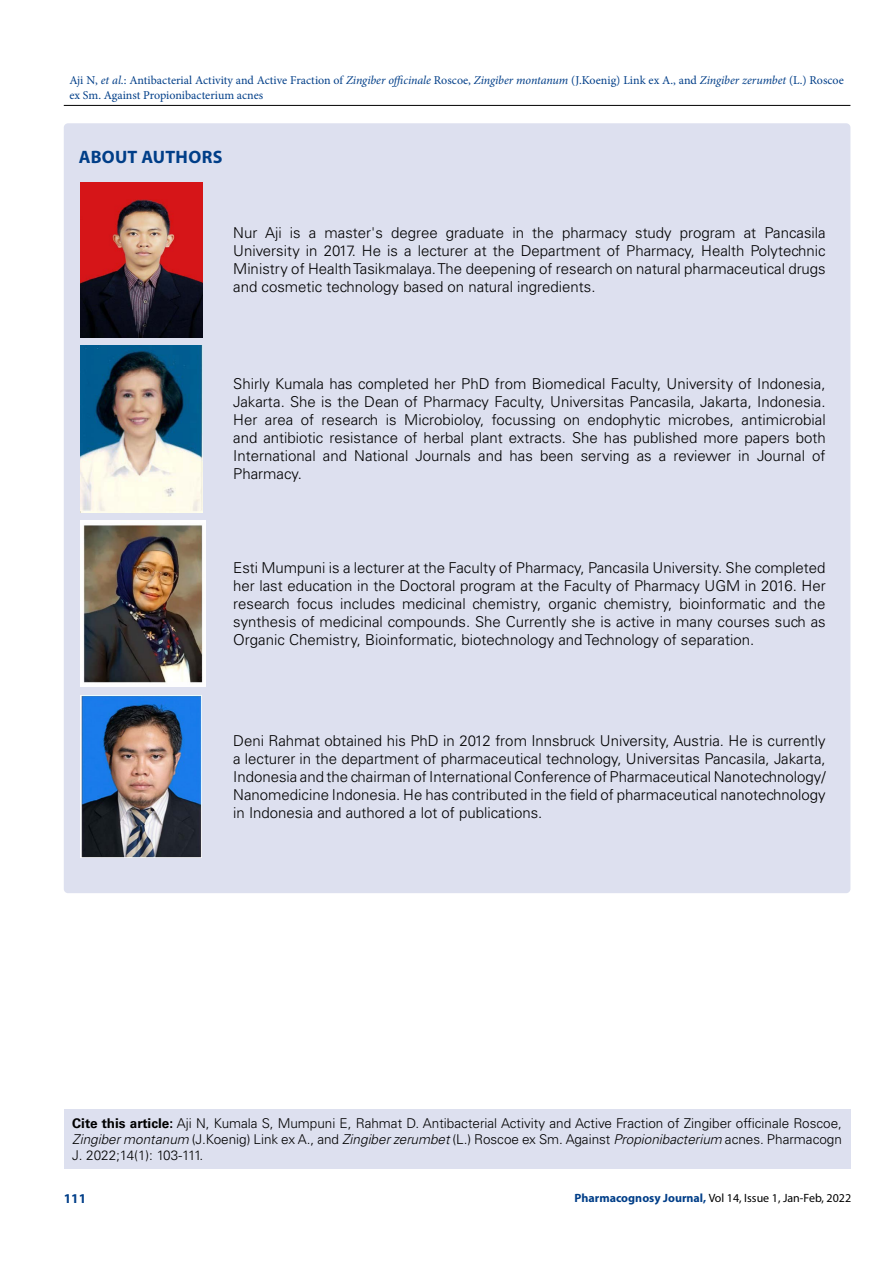
<style>
.page{position:relative;width:893px;height:1263px;background:#fff}
.page>*{position:absolute;margin:0;border:0;box-sizing:border-box;transform-origin:0 0}
.t1{font:700 18px "Myriad Pro";letter-spacing:.015em;color:#003e88}
.t2{font:300 15px/18px "Univers LT Std";color:#000;text-align:justify}
.t3{font:300 13.5px/16.2px "Univers LT Std";color:#000;text-align:justify}
.t4{font:700 13.5px "Myriad Pro";color:#003e88}
.t5{font:12px/14.4px "Minion Pro";color:#003e88}
.t6{font:12px "Myriad Pro";color:#000}
.s1{font-style:italic}
.s2{font-weight:700}
.s3{font-weight:700;color:#003e88}
</style>
<div class="page">
<hr style="left:64px;top:105px;width:786px;height:1px;background:#000">
<div style="left:64px;top:123px;width:786px;height:770px;background:#dde0ef;border-radius:4px"></div>
<div style="left:64px;top:1109px;width:786px;height:60px;background:#dde0ef"></div>
<img style="left:81px;top:182px;width:121px;height:155px">
<img style="left:81px;top:346px;width:121px;height:166px">
<img style="left:81px;top:521px;width:125px;height:166px">
<img style="left:81px;top:695px;width:121px;height:162px">
<p class="t5" style="left:69px;top:73px;width:776px">Aji N, <span class="s1">et al</span>.: Antibacterial Activity and Active Fraction of <span class="s1">Zingiber officinale</span> Roscoe, <span class="s1">Zingiber montanum</span> (J.Koenig) Link ex A., and <span class="s1">Zingiber zerumbet</span> (L.) Roscoe ex Sm. Against Propionibacterium acnes</p>
<p class="t1" style="left:79px;top:145px;width:145px">ABOUT AUTHORS</p>
<p class="t2" style="left:233px;top:224px;width:594px">Nur Aji is a master's degree graduate in the pharmacy study program at Pancasila University in 2017. He is a lecturer at the Department of Pharmacy, Health Polytechnic Ministry of Health Tasikmalaya. The deepening of research on natural pharmaceutical drugs and cosmetic technology based on natural ingredients.</p>
<p class="t2" style="left:233px;top:375px;width:594px">Shirly Kumala has completed her PhD from Biomedical Faculty, University of Indonesia, Jakarta. She is the Dean of Pharmacy Faculty, Universitas Pancasila, Jakarta, Indonesia.<br>Her area of research is Microbioloy, focussing on endophytic microbes, antimicrobial and antibiotic resistance of herbal plant extracts. She has published more papers both International and National Journals and has been serving as a reviewer in Journal of Pharmacy.</p>
<p class="t2" style="left:233px;top:559px;width:594px">Esti Mumpuni is a lecturer at the Faculty of Pharmacy, Pancasila University. She completed her last education in the Doctoral program at the Faculty of Pharmacy UGM in 2016. Her research focus includes medicinal chemistry, organic chemistry, bioinformatic and the synthesis of medicinal compounds. She Currently she is active in many courses such as Organic Chemistry, Bioinformatic, biotechnology and Technology of separation.</p>
<p class="t2" style="left:233px;top:731px;width:594px">Deni Rahmat obtained his PhD in 2012 from Innsbruck University, Austria. He is currently a lecturer in the department of pharmaceutical technology, Universitas Pancasila, Jakarta, Indonesia and the chairman of International Conference of Pharmaceutical Nanotechnology/ Nanomedicine Indonesia. He has contributed in the field of pharmaceutical nanotechnology in Indonesia and authored a lot of publications.</p>
<p class="t3" style="left:72px;top:1115px;width:771px"><span class="s2">Cite this article:</span> Aji N, Kumala S, Mumpuni E, Rahmat D. Antibacterial Activity and Active Fraction of Zingiber officinale Roscoe, <span class="s1">Zingiber montanum</span> (J.Koenig) Link ex A., and <span class="s1">Zingiber zerumbet</span> (L.) Roscoe ex Sm. Against <span class="s1">Propionibacterium</span> acnes. Pharmacogn J. 2022;14(1): 103-111.</p>
<p class="t4" style="left:64px;top:1189px;width:24px">111</p>
<p class="t6" style="left:574px;top:1190px;width:278px"><span class="s3">Pharmacognosy Journal,</span> Vol 14, Issue 1, Jan-Feb, 2022</p>
</div>
